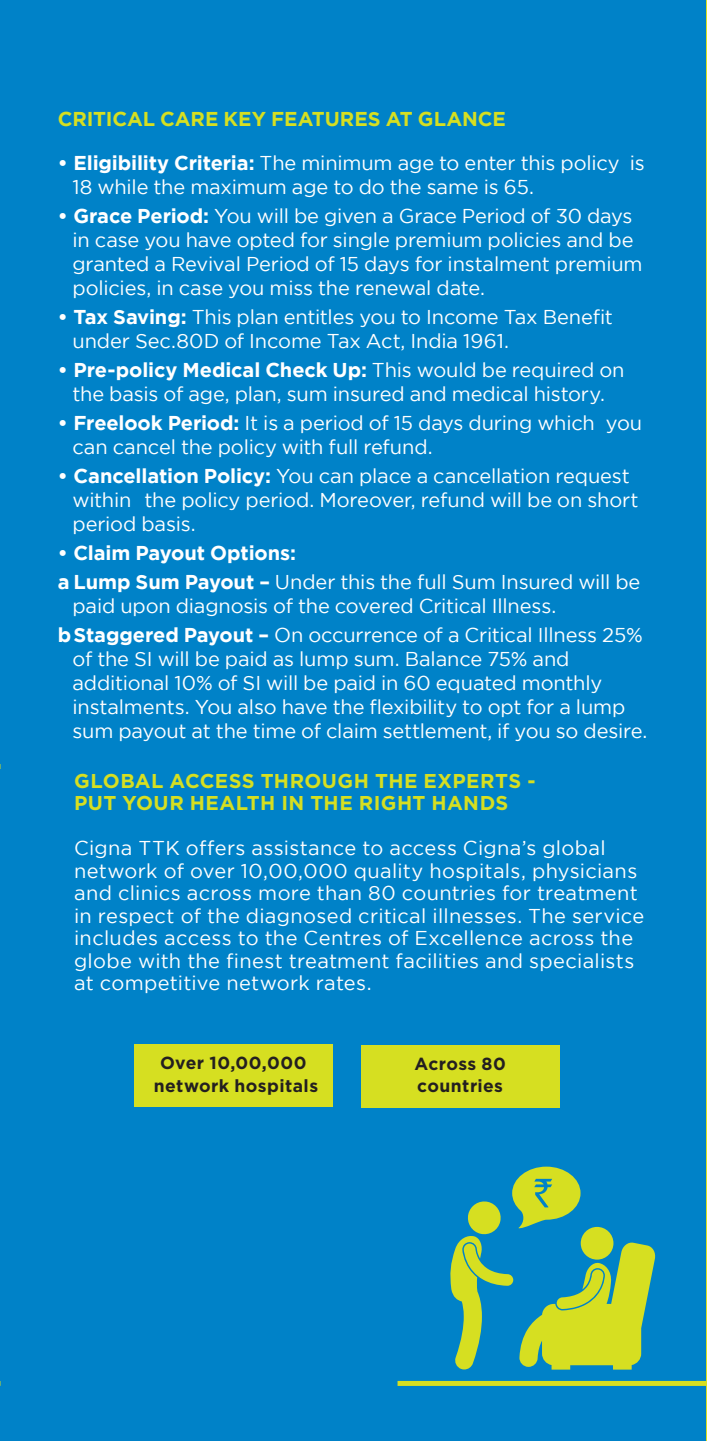
<style>
.page{position:relative;width:707px;height:1441px;background:#fff}
.page>*{position:absolute;margin:0;border:0;box-sizing:border-box;transform-origin:0 0}
.t1{font:20px/24px "Gotham";letter-spacing:-.005em;color:#fff}
.t2{font:20px/22.5px "Gotham";letter-spacing:.015em;color:#fff}
.t3{font:700 20px/29px "Gotham";letter-spacing:-.005em;color:#fff}
.t4{font:700 20px/22.5px "Gotham";letter-spacing:.02em;color:#d6df21}
.t5{font:700 20px "Gotham";letter-spacing:-.005em;color:#d6df21}
.t6{font:700 17.5px/22.5px "Gotham";letter-spacing:.025em;color:#231f20;text-align:center}
.s1{font-weight:700}
.s2{font-weight:400}
</style>
<div class="page">
<div style="left:0;top:0;width:706px;height:1440px;background:#0082c8"></div>
<hr style="left:706px;top:0;width:1px;height:1440px;background:#d6df21">
<div style="left:360px;top:1044px;width:199px;height:63px;background:#d6df21"></div>
<div style="left:134px;top:1044px;width:199px;height:62px;background:#d6df21"></div>
<div style="left:397px;top:1380px;width:309px;height:5px;background:#d6df21"></div>
<svg style="left:450px;top:1166px;width:206px;height:203px"></svg>
<p class="t5" style="left:58px;top:107px;width:449px">CRITICAL CARE KEY FEATURES AT GLANCE</p>
<p class="t1" style="left:72px;top:151px;width:573px;text-indent:-15px"><span class="s1">• Eligibility Criteria:</span> The minimum age to enter this policy is<br>18 while the maximum age to do the same is 65.</p>
<p class="t1" style="left:72px;top:204px;width:571px;text-indent:-15px"><span class="s1">• Grace Period:</span> You will be given a Grace Period of 30 days in case you have opted for single premium policies and be granted a Revival Period of 15 days for instalment premium policies, in case you miss the renewal date.</p>
<p class="t1" style="left:72px;top:305px;width:542px;text-indent:-15px"><span class="s1">• Tax Saving:</span> This plan entitles you to Income Tax Benefit under Sec.80D of Income Tax Act, India 1961.</p>
<p class="t1" style="left:58px;top:358px;width:568px;text-align:center"><span class="s1">• Pre-policy Medical Check Up:</span> This would be required on the basis of age, plan, sum insured and medical history.</p>
<p class="t1" style="left:72px;top:411px;width:571px;text-indent:-15px"><span class="s1">• Freelook Period:</span> It is a period of 15 days during which you can cancel the policy with full refund.</p>
<p class="t1" style="left:72px;top:464px;width:567px;text-indent:-15px"><span class="s1">• Cancellation Policy:</span> You can place a cancellation request within the policy period. Moreover, refund will be on short period basis.</p>
<p class="t3" style="left:58px;top:538px;width:584px">• Claim Payout Options:<br>a Lump Sum Payout – <span class="s2">Under this the full Sum Insured will be</span></p>
<p class="t1" style="left:58px;top:591px;width:586px;line-height:29px;text-indent:15px">paid upon diagnosis of the covered Critical Illness.<br><span class="s1">b Staggered Payout –</span> On occurrence of a Critical Illness 25%</p>
<p class="t1" style="left:72px;top:647px;width:576px">of the SI will be paid as lump sum. Balance 75% and additional 10% of SI will be paid in 60 equated monthly instalments. You also have the flexibility to opt for a lump sum payout at the time of claim settlement, if you so desire.</p>
<p class="t4" style="left:74px;top:769px;width:463px">GLOBAL ACCESS THROUGH THE EXPERTS -<br>PUT YOUR HEALTH IN THE RIGHT HANDS</p>
<p class="t2" style="left:74px;top:836px;width:571px">Cigna TTK offers assistance to access Cigna’s global network of over 10,00,000 quality hospitals, physicians and clinics across more than 80 countries for treatment in respect of the diagnosed critical illnesses. The service includes access to the Centres of Excellence across the globe with the finest treatment facilities and specialists at competitive network rates.</p>
<p class="t6" style="left:154px;top:1051px;width:166px">Over 10,00,000 network hospitals</p>
<p class="t6" style="left:414px;top:1052px;width:93px;text-align:left">Across 80 countries</p>
</div>
